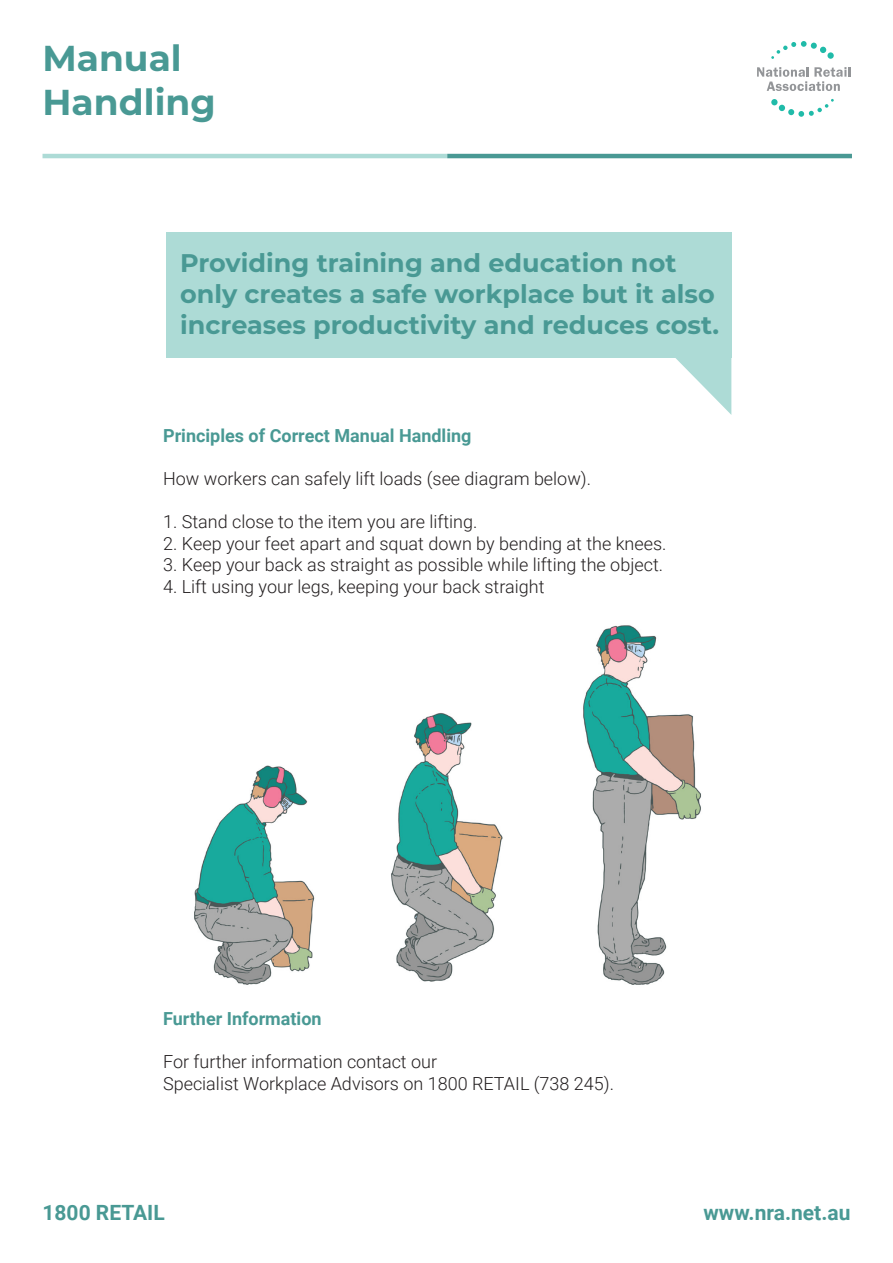
<style>
.page{position:relative;width:893px;height:1263px;background:#fff}
.page>*{position:absolute;margin:0;border:0;box-sizing:border-box;transform-origin:0 0}
.t1{font:700 36px/43.2px "Montserrat";color:#499994}
.t2{font:700 25.5px/30.6px "Montserrat";color:#499994}
.t3{font:700 21px "Roboto";color:#499994}
.t4{font:300 18px/21.6px "Roboto";color:#231f20}
.t5{font:700 18px "Roboto";color:#499994}
</style>
<div class="page">
<div style="left:166px;top:233px;width:565px;height:125px;background:#addbd6"></div>
<svg style="left:757px;top:67px;width:93px;height:24px"></svg>
<svg style="left:827px;top:52px;width:7px;height:7px"></svg>
<svg style="left:771px;top:41px;width:55px;height:18px"></svg>
<div style="left:771px;top:99px;width:7px;height:6px;background:#20bba9;border-radius:50%"></div>
<svg style="left:779px;top:99px;width:55px;height:18px"></svg>
<hr style="left:43px;top:154px;width:404px;height:4px;background:#addbd6">
<hr style="left:447px;top:154px;width:405px;height:4px;background:#499994">
<svg style="left:675px;top:358px;width:56px;height:57px"></svg>
<img style="left:194px;top:625px;width:507px;height:360px">
<p class="t1" style="left:43px;top:35px;width:175px">Manual<br>Handling</p>
<p class="t2" style="left:180px;top:247px;width:540px">Providing training and education not only creates a safe workplace but it also increases productivity and reduces cost.</p>
<p class="t5" style="left:163px;top:423px;width:310px">Principles of Correct Manual Handling</p>
<p class="t4" style="left:163px;top:467px;width:430px">How workers can safely lift loads (see diagram below).</p>
<p class="t4" style="left:163px;top:510px;width:316px">1. Stand close to the item you are lifting.</p>
<p class="t4" style="left:163px;top:532px;width:505px">2. Keep your feet apart and squat down by bending at the knees.</p>
<p class="t4" style="left:163px;top:553px;width:501px">3. Keep your back as straight as possible while lifting the object.</p>
<p class="t4" style="left:163px;top:575px;width:383px">4. Lift using your legs, keeping your back straight</p>
<p class="t5" style="left:163px;top:1006px;width:160px">Further Information</p>
<p class="t4" style="left:163px;top:1050px;width:452px">For further information contact our<br>Specialist Workplace Advisors on 1800 RETAIL (738 245).</p>
<p class="t3" style="left:43px;top:1198px;width:124px">1800 RETAIL</p>
<p class="t3" style="left:703px;top:1198px;width:148px">www.nra.net.au</p>
</div>
